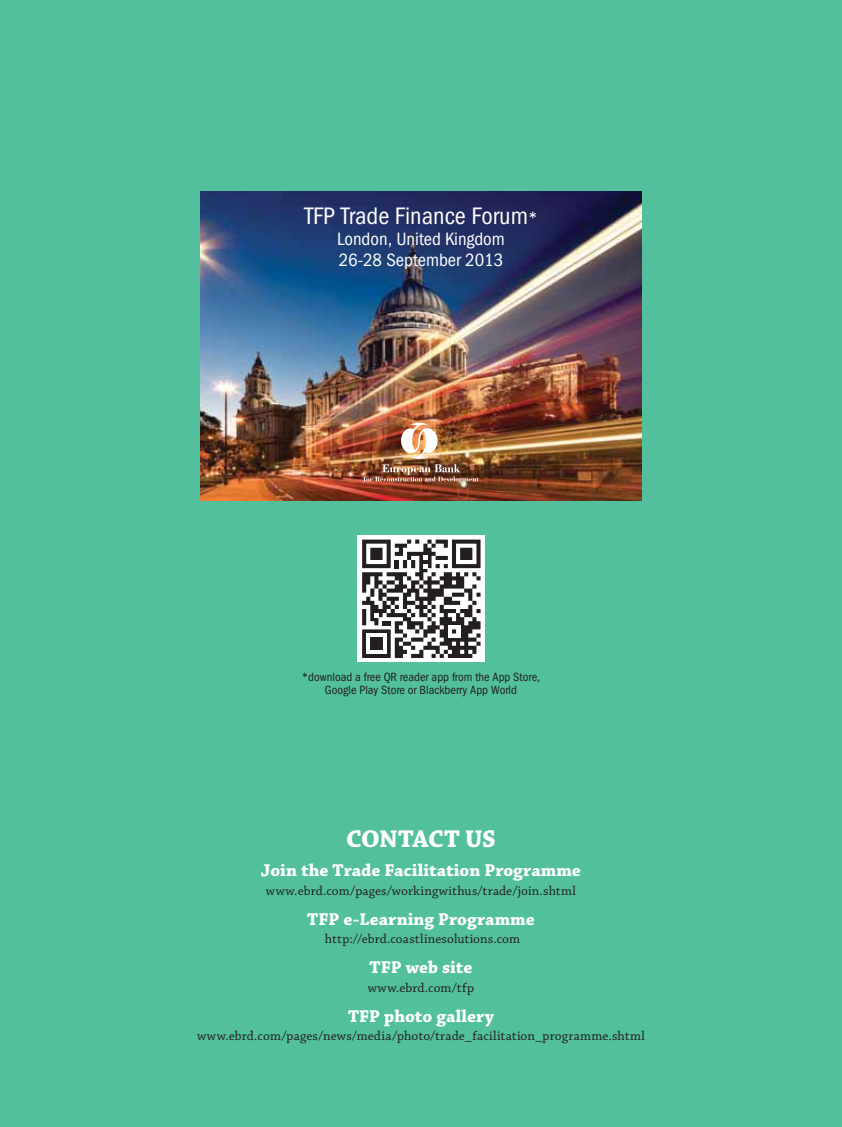
<style>
.page{position:relative;width:842px;height:1127px;background:#52bf9d}
.page>*{position:absolute;margin:0;border:0;box-sizing:border-box;transform-origin:0 0}
.t1{font:700 25.5px "Chaparral Pro";letter-spacing:-.015em;color:#fff}
.t2{font:24px "Franklin Gothic Book Cond ITC";color:#fff}
.t3{font:700 18px "Chaparral Pro";color:#fff}
.t4{font:18px/21px "Franklin Gothic Book Cond ITC";color:#fff}
.t5{font:13.5px "Chaparral Pro";letter-spacing:.005em;color:#231f20}
.t6{font:12px/13.5px "Franklin Gothic Book Cond ITC";color:#231f20;text-align:center}
.s1{font-size:18px}
</style>
<div class="page">
<img style="left:200px;top:191px;width:442px;height:309px">
<img style="left:364px;top:423px;width:114px;height:60px">
<div style="left:358px;top:535px;width:126px;height:127px;background:#fff"></div>
<svg style="left:362px;top:539px;width:118px;height:119px"></svg>
<h2 class="t2" style="left:304px;top:207px;width:235px">TFP Trade Finance Forum<span class="s1">*</span></h2>
<h3 class="t4" style="left:337px;top:230px;width:169px">London, United Kingdom<br>26-28 September 2013</h3>
<p class="t6" style="left:302px;top:671px;width:240px">*download a free QR reader app from the App Store,<br>Google Play Store or Blackberry App World</p>
<h1 class="t1" style="left:346px;top:828px;width:151px">CONTACT US</h1>
<h3 class="t3" style="left:261px;top:863px;width:321px">Join the Trade Facilitation Programme</h3>
<p class="t5" style="left:266px;top:885px;width:312px">www.ebrd.com/pages/workingwithus/trade/join.shtml</p>
<h3 class="t3" style="left:307px;top:912px;width:229px">TFP e-Learning Programme</h3>
<p class="t5" style="left:325px;top:933px;width:197px">http://ebrd.coastlinesolutions.com</p>
<h3 class="t3" style="left:369px;top:960px;width:104px">TFP web site</h3>
<p class="t5" style="left:368px;top:982px;width:108px">www.ebrd.com/tfp</p>
<h3 class="t3" style="left:348px;top:1009px;width:147px">TFP photo gallery</h3>
<p class="t5" style="left:197px;top:1030px;width:449px">www.ebrd.com/pages/news/media/photo/trade_facilitation_programme.shtml</p>
</div>
